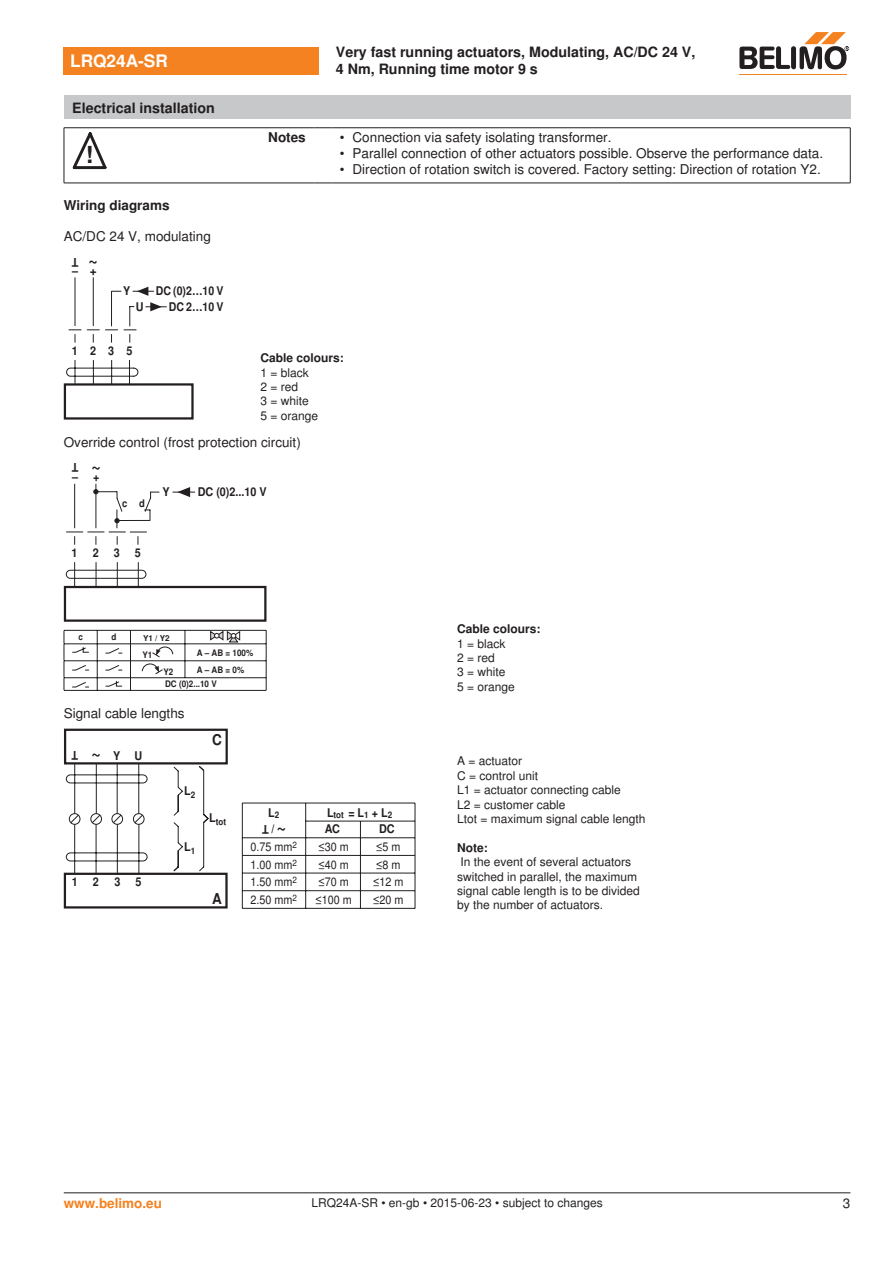
<style>
.page{position:relative;width:893px;height:1263px;background:#fff}
.page>*{position:absolute;margin:0;border:0;box-sizing:border-box;transform-origin:0 0}
.t1{font:700 23.55px "Nimbus Sans BEL";color:#231f20}
.t2{font:700 18px "Nimbus Sans BEL";color:#231f20;scale:.9 1}
.t3{font:700 17.25px "Nimbus Sans BEL";color:#fff}
.t4{font:700 15px "Nimbus Sans BEL";color:#231f20;scale:.9 1}
.t5{font:700 14.25px/17.1px "Nimbus Sans BEL";color:#231f20}
.t6{font:13.5px "Nimbus Sans BEL";color:#231f20}
.t7{font:700 13.5px "Nimbus Sans BEL";color:#231f20}
.t8{font:700 13.5px "Nimbus Sans BEL";color:#f58220}
.t9{font:12px/14.4px "Nimbus Sans BEL";color:#231f20}
.t10{font:12px "Nimbus Sans BEL";color:#231f20;scale:.9 1}
.t11{font:700 12px/16.4px "Nimbus Sans BEL";color:#231f20;scale:.9 1}
.t12{font:700 12px "Nimbus Sans BEL";color:#231f20}
.t13{font:700 12px/15.5px "Nimbus Sans BEL";color:#231f20;text-align:right;scale:.88 1}
.t14{font:700 10.5px "Nimbus Sans BEL";color:#231f20;scale:.9 1}
.t15{font:700 9px/14.9px "Nimbus Sans BEL";color:#231f20;scale:.9 1}
.t16{font:700 8.1px "Nimbus Sans BEL";color:#231f20}
</style>
<div class="page">
<hr style="left:64px;top:128px;width:1px;height:55px;background:#231f20">
<hr style="left:850px;top:128px;width:1px;height:55px;background:#231f20">
<hr style="left:64px;top:127px;width:51px;height:1px;background:#231f20">
<hr style="left:115px;top:127px;width:199px;height:1px;background:#231f20">
<svg style="left:314px;top:127px;width:17px;height:1px"></svg>
<hr style="left:331px;top:127px;width:519px;height:1px;background:#231f20">
<hr style="left:64px;top:183px;width:51px;height:1px;background:#231f20">
<hr style="left:115px;top:183px;width:199px;height:1px;background:#231f20">
<svg style="left:314px;top:183px;width:17px;height:1px"></svg>
<hr style="left:331px;top:183px;width:519px;height:1px;background:#231f20">
<svg style="left:73px;top:132px;width:34px;height:38px"></svg>
<div style="left:64px;top:383px;width:130px;height:37px;border:2px solid #231f20"></div>
<svg style="left:66px;top:277px;width:101px;height:108px"></svg>
<svg style="left:173px;top:487px;width:22px;height:10px"></svg>
<svg style="left:65px;top:483px;width:94px;height:103px"></svg>
<hr style="left:64px;top:630px;width:202px;height:1px;background:#231f20">
<hr style="left:266px;top:630px;width:1px;height:60px;background:#231f20">
<hr style="left:64px;top:644px;width:202px;height:1px;background:#231f20">
<hr style="left:64px;top:660px;width:202px;height:1px;background:#231f20">
<svg style="left:185px;top:631px;width:1px;height:46px"></svg>
<svg style="left:64px;top:631px;width:1px;height:59px"></svg>
<svg style="left:130px;top:631px;width:1px;height:59px"></svg>
<hr style="left:64px;top:677px;width:202px;height:1px;background:#231f20">
<hr style="left:64px;top:690px;width:202px;height:1px;background:#231f20">
<svg style="left:152px;top:647px;width:21px;height:11px"></svg>
<svg style="left:142px;top:664px;width:21px;height:11px"></svg>
<svg style="left:72px;top:630px;width:51px;height:60px"></svg>
<svg style="left:210px;top:630px;width:30px;height:13px"></svg>
<div style="left:64px;top:586px;width:202px;height:36px;border:2px solid #231f20"></div>
<svg style="left:64px;top:729px;width:164px;height:180px"></svg>
<hr style="left:242px;top:803px;width:173px;height:1px;background:#231f20">
<hr style="left:242px;top:803px;width:1px;height:105px;background:#231f20">
<hr style="left:305px;top:803px;width:1px;height:105px;background:#231f20">
<hr style="left:415px;top:803px;width:1px;height:105px;background:#231f20">
<hr style="left:306px;top:821px;width:109px;height:1px;background:#231f20">
<hr style="left:360px;top:821px;width:1px;height:87px;background:#231f20">
<hr style="left:242px;top:837px;width:173px;height:1px;background:#231f20">
<hr style="left:242px;top:855px;width:173px;height:1px;background:#231f20">
<hr style="left:242px;top:873px;width:173px;height:1px;background:#231f20">
<hr style="left:242px;top:890px;width:173px;height:1px;background:#231f20">
<hr style="left:242px;top:908px;width:173px;height:1px;background:#231f20">
<div style="left:64px;top:47px;width:255px;height:27px;background:#f58220"></div>
<hr style="left:739px;top:74px;width:107px;height:1px;background:#f58220">
<svg style="left:739px;top:32px;width:110px;height:38px"></svg>
<div style="left:64px;top:96px;width:786px;height:23px;background:#c7c8ca"></div>
<hr style="left:64px;top:1192px;width:786px;height:1px;background:#231f20">
<h3 class="t3" style="left:70px;top:51px;width:99px">LRQ24A-SR</h3>
<p class="t5" style="left:336px;top:44px;width:361px">Very fast running actuators, Modulating, AC/DC 24 V,<br>4 Nm, Running time motor 9 s</p>
<p class="t5" style="left:72px;top:100px;width:144px">Electrical installation</p>
<h1 class="t1" style="left:86px;top:141px;width:9px">!</h1>
<p class="t7" style="left:64px;top:197px;width:107px">Wiring diagrams</p>
<p class="t6" style="left:64px;top:228px;width:149px">AC/DC 24 V, modulating</p>
<p class="t11" style="left:78px;top:270px;width:9px;rotate:-180deg">T</p>
<h2 class="t2" style="left:98px;top:275px;width:12px;rotate:-180deg">~</h2>
<p class="t11" style="left:72px;top:263px;width:29px">– +</p>
<p class="t11" style="left:123px;top:283px;width:10px">Y</p>
<p class="t11" style="left:136px;top:299px;width:10px">U</p>
<p class="t13" style="left:156px;top:284px;width:79px">DC (0)2…10 V<br>DC 2…10 V</p>
<p class="t7" style="left:268px;top:129px;width:39px">Notes</p>
<p class="t6" style="left:340px;top:129px;width:273px">• Connection via safety isolating transformer.</p>
<p class="t6" style="left:340px;top:145px;width:485px">• Parallel connection of other actuators possible. Observe the performance data.</p>
<p class="t6" style="left:340px;top:162px;width:482px">• Direction of rotation switch is covered. Factory setting: Direction of rotation Y2.</p>
<p class="t11" style="left:72px;top:343px;width:69px">1235</p>
<p class="t12" style="left:260px;top:351px;width:85px">Cable colours:</p>
<p class="t9" style="left:260px;top:365px;width:59px">1 = black<br>2 = red<br>3 = white<br>5 = orange</p>
<p class="t6" style="left:64px;top:434px;width:239px">Override control (frost protection circuit)</p>
<p class="t11" style="left:163px;top:484px;width:10px">Y</p>
<p class="t11" style="left:78px;top:475px;width:9px;rotate:-180deg">T</p>
<h2 class="t2" style="left:101px;top:481px;width:12px;rotate:-180deg">~</h2>
<p class="t11" style="left:72px;top:469px;width:32px">– +</p>
<p class="t11" style="left:198px;top:484px;width:78px">DC (0)2...10 V</p>
<p class="t14" style="left:122px;top:497px;width:27px">c d</p>
<p class="t11" style="left:71px;top:546px;width:8px">1</p>
<p class="t11" style="left:93px;top:546px;width:31px">2 3</p>
<p class="t11" style="left:135px;top:546px;width:8px">5</p>
<p class="t15" style="left:78px;top:630px;width:7px">c</p>
<p class="t15" style="left:111px;top:630px;width:7px">d</p>
<p class="t16" style="left:143px;top:633px;width:28px">Y1 / Y2</p>
<p class="t15" style="left:142px;top:648px;width:13px">Y1</p>
<p class="t15" style="left:197px;top:645px;width:64px">A – AB = 100%</p>
<p class="t15" style="left:163px;top:664px;width:13px">Y2</p>
<p class="t15" style="left:165px;top:662px;width:89px;text-indent:32px">A – AB = 0%<br>DC (0)2...10 V</p>
<p class="t6" style="left:64px;top:705px;width:122px">Signal cable lengths</p>
<p class="t11" style="left:113px;top:748px;width:34px">Y U</p>
<p class="t11" style="left:78px;top:763px;width:9px;rotate:-180deg">T</p>
<h2 class="t2" style="left:101px;top:768px;width:12px;rotate:-180deg">~</h2>
<p class="t11" style="left:184px;top:783px;width:14px">L<sub>2</sub></p>
<p class="t11" style="left:72px;top:874px;width:8px">1</p>
<p class="t11" style="left:93px;top:874px;width:8px">2</p>
<p class="t11" style="left:115px;top:874px;width:8px">3</p>
<p class="t11" style="left:136px;top:874px;width:8px">5</p>
<p class="t11" style="left:184px;top:839px;width:14px">L<sub>1</sub></p>
<p class="t4" style="left:212px;top:730px;width:12px">C</p>
<p class="t15" style="left:209px;top:815px;width:20px"><sup>L</sup>tot</p>
<p class="t4" style="left:212px;top:890px;width:12px">A</p>
<p class="t11" style="left:268px;top:805px;width:14px">L<sub>2</sub></p>
<p class="t11" style="left:269px;top:836px;width:9px;rotate:-180deg">T</p>
<p class="t11" style="left:272px;top:821px;width:5px">/</p>
<h2 class="t2" style="left:286px;top:842px;width:12px;rotate:-180deg">~</h2>
<p class="t11" style="left:325px;top:805px;width:76px">L<sub>tot</sub> = L<sub>1</sub> + L<sub>2<br></sub>AC</p>
<p class="t11" style="left:379px;top:821px;width:19px">DC</p>
<p class="t10" style="left:250px;top:840px;width:53px">0.75 mm<sup>2</sup></p>
<p class="t10" style="left:319px;top:840px;width:35px">≤30 m</p>
<p class="t10" style="left:376px;top:840px;width:29px">≤5 m</p>
<p class="t10" style="left:250px;top:857px;width:53px">1.00 mm<sup>2</sup></p>
<p class="t10" style="left:319px;top:857px;width:35px">≤40 m</p>
<p class="t10" style="left:376px;top:857px;width:29px">≤8 m</p>
<p class="t10" style="left:250px;top:875px;width:53px">1.50 mm<sup>2</sup></p>
<p class="t10" style="left:319px;top:875px;width:35px">≤70 m</p>
<p class="t10" style="left:373px;top:875px;width:35px">≤12 m</p>
<p class="t10" style="left:250px;top:893px;width:53px">2.50 mm<sup>2</sup></p>
<p class="t10" style="left:316px;top:893px;width:42px">≤100 m</p>
<p class="t10" style="left:373px;top:893px;width:35px">≤20 m</p>
<p class="t12" style="left:457px;top:622px;width:85px">Cable colours:</p>
<p class="t9" style="left:457px;top:636px;width:59px">1 = black<br>2 = red<br>3 = white<br>5 = orange</p>
<p class="t9" style="left:457px;top:754px;width:190px">A = actuator<br>C = control unit<br>L1 = actuator connecting cable<br>L2 = customer cable<br>Ltot = maximum signal cable length</p>
<p class="t12" style="left:457px;top:840px;width:32px">Note:</p>
<p class="t9" style="left:457px;top:855px;width:184px">In the event of several actuators switched in parallel, the maximum signal cable length is to be divided by the number of actuators.</p>
<p class="t8" style="left:64px;top:1195px;width:100px">www.belimo.eu</p>
<p class="t9" style="left:311px;top:1196px;width:293px">LRQ24A-SR • en-gb • 2015-06-23 • subject to changes</p>
<p class="t6" style="left:843px;top:1195px;width:9px">3</p>
</div>
